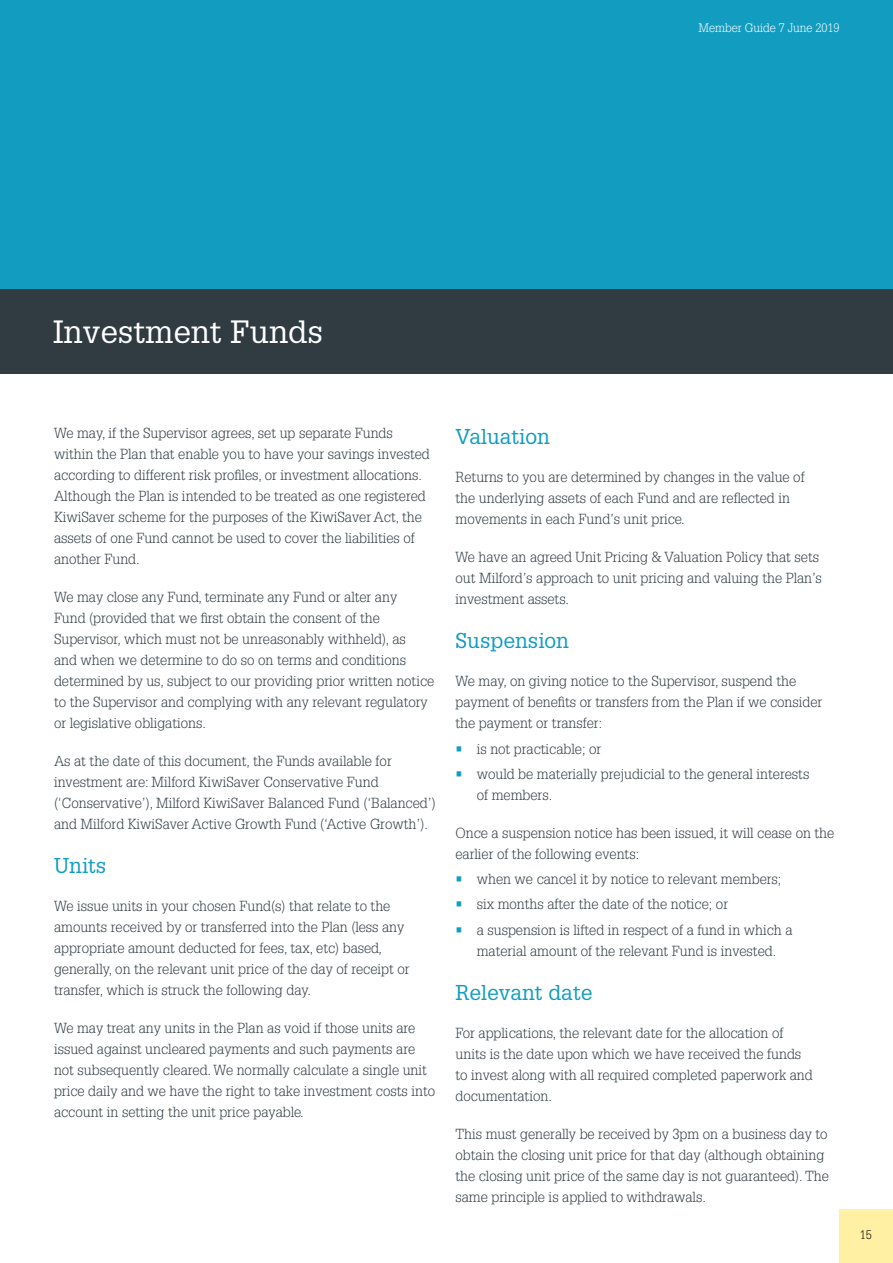
<style>
.page{position:relative;width:893px;height:1263px;background:#fff}
.page>*{position:absolute;margin:0;border:0;box-sizing:border-box;transform-origin:0 0}
.t1{font:31.5px "Glypha";color:#fff}
.t2{font:21px "Glypha";color:#129dc0}
.t3{font:300 14.25px/21px "Glypha";color:#303c42}
.t4{font:300 12px "Glypha";color:#fff}
.t5{font:300 12px "Glypha";color:#000}
.s1{color:#129dc0}
</style>
<div class="page">
<div style="left:839px;top:1209px;width:54px;height:54px;background:#fff0a4"></div>
<div style="left:0;top:289px;width:893px;height:85px;background:#303c42"></div>
<div style="left:0;top:0;width:893px;height:289px;background:#129dc0"></div>
<p class="t4" style="left:698px;top:21px;width:143px">Member Guide 7 June 2019</p>
<h1 class="t1" style="left:53px;top:312px;width:272px">Investment Funds</h1>
<p class="t3" style="left:54px;top:423px;width:377px">We may, if the Supervisor agrees, set up separate Funds within the Plan that enable you to have your savings invested according to different risk profiles, or investment allocations.<br>Although the Plan is intended to be treated as one registered KiwiSaver scheme for the purposes of the KiwiSaver Act, the assets of one Fund cannot be used to cover the liabilities of another Fund.</p>
<p class="t3" style="left:54px;top:587px;width:382px">We may close any Fund, terminate any Fund or alter any<br>Fund (provided that we first obtain the consent of the Supervisor, which must not be unreasonably withheld), as<br>and when we determine to do so on terms and conditions determined by us, subject to our providing prior written notice to the Supervisor and complying with any relevant regulatory or legislative obligations.</p>
<p class="t3" style="left:54px;top:751px;width:383px">As at the date of this document, the Funds available for investment are: Milford KiwiSaver Conservative Fund (‘Conservative’), Milford KiwiSaver Balanced Fund (‘Balanced’) and Milford KiwiSaver Active Growth Fund (‘Active Growth’).</p>
<h2 class="t2" style="left:54px;top:853px;width:54px">Units</h2>
<p class="t3" style="left:54px;top:896px;width:357px">We issue units in your chosen Fund(s) that relate to the amounts received by or transferred into the Plan (less any appropriate amount deducted for fees, tax, etc) based, generally, on the relevant unit price of the day of receipt or transfer, which is struck the following day.</p>
<p class="t3" style="left:54px;top:1018px;width:383px">We may treat any units in the Plan as void if those units are issued against uncleared payments and such payments are not subsequently cleared. We normally calculate a single unit price daily and we have the right to take investment costs into account in setting the unit price payable.</p>
<h2 class="t2" style="left:455px;top:424px;width:96px">Valuation</h2>
<p class="t3" style="left:455px;top:467px;width:351px">Returns to you are determined by changes in the value of the underlying assets of each Fund and are reflected in movements in each Fund’s unit price.</p>
<p class="t3" style="left:455px;top:547px;width:368px">We have an agreed Unit Pricing &amp; Valuation Policy that sets out Milford’s approach to unit pricing and valuing the Plan’s investment assets.</p>
<h2 class="t2" style="left:455px;top:628px;width:115px">Suspension</h2>
<p class="t3" style="left:455px;top:671px;width:368px">We may, on giving notice to the Supervisor, suspend the payment of benefits or transfers from the Plan if we consider the payment or transfer:</p>
<p class="t3" style="left:455px;top:738px;width:147px"><span class="s1">•</span> is not practicable; or</p>
<p class="t3" style="left:477px;top:763px;width:334px;text-indent:-21px"><span class="s1">•</span> would be materially prejudicial to the general interests of members.</p>
<p class="t3" style="left:455px;top:822px;width:380px">Once a suspension notice has been issued, it will cease on the earlier of the following events:</p>
<p class="t3" style="left:455px;top:869px;width:327px"><span class="s1">•</span> when we cancel it by notice to relevant members;</p>
<p class="t3" style="left:455px;top:894px;width:274px"><span class="s1">•</span> six months after the date of the notice; or</p>
<p class="t3" style="left:455px;top:919px;width:338px;text-align:center"><span class="s1">•</span> a suspension is lifted in respect of a fund in which a material amount of the relevant Fund is invested.</p>
<h2 class="t2" style="left:455px;top:979px;width:138px">Relevant date</h2>
<p class="t3" style="left:455px;top:1022px;width:359px">For applications, the relevant date for the allocation of units is the date upon which we have received the funds to invest along with all required completed paperwork and documentation.</p>
<p class="t3" style="left:455px;top:1123px;width:375px">This must generally be received by 3pm on a business day to obtain the closing unit price for that day (although obtaining the closing unit price of the same day is not guaranteed). The same principle is applied to withdrawals.</p>
<p class="t5" style="left:860px;top:1228px;width:13px">15</p>
</div>
